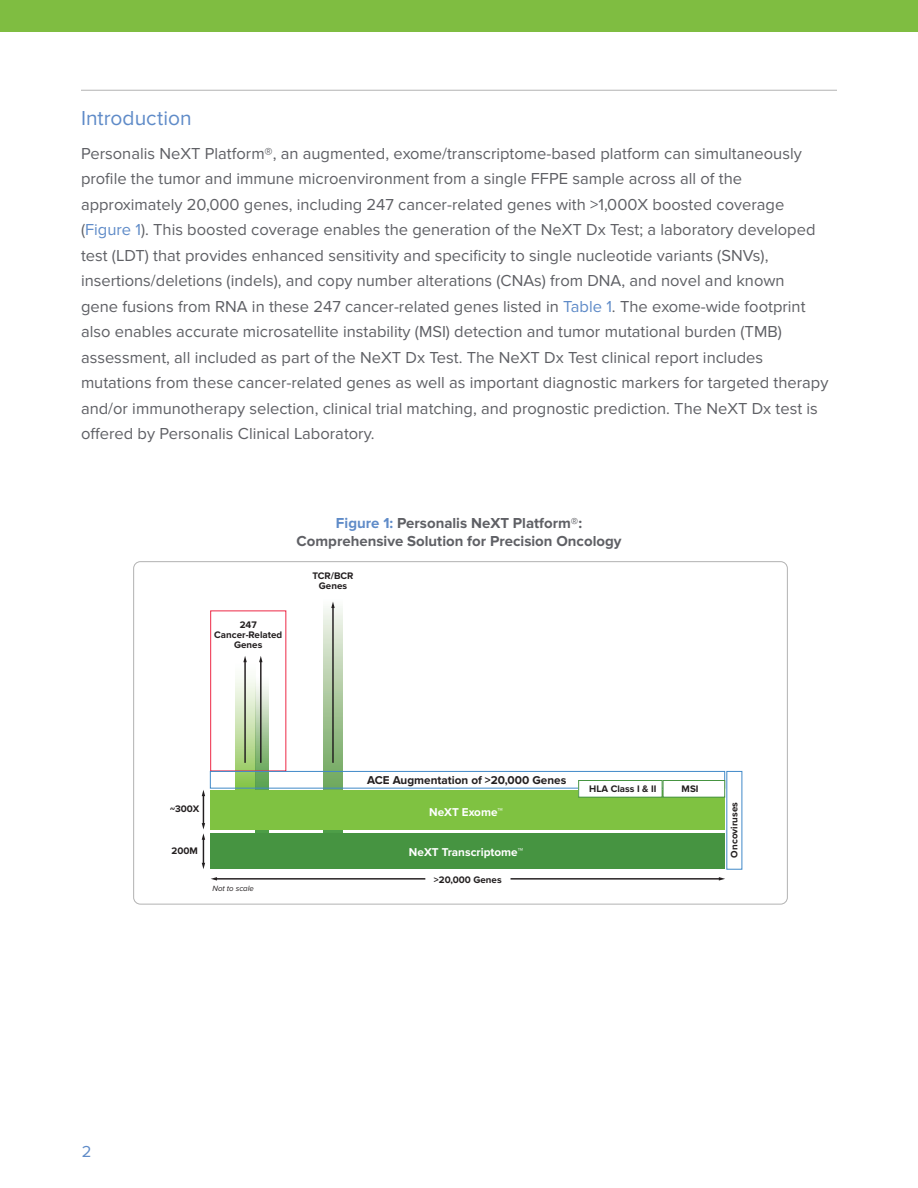
<style>
.page{position:relative;width:918px;height:1188px;background:#fff}
.page>*{position:absolute;margin:0;border:0;box-sizing:border-box;transform-origin:0 0}
.t1{font:21px "Proxima Nova";color:#5f8bc8}
.t2{font:16.5px/25.5px "Proxima Nova";color:#5f6065}
.t3{font:16.5px "Proxima Nova";color:#5f8bc8}
.t4{font:700 15px/18px "Proxima Nova";color:#5f6065;text-align:center}
.t5{font:700 11.85px "Proxima Nova";color:#231f20}
.t6{font:700 11.85px "Proxima Nova";color:#fff}
.t7{font:700 9.9px/9.9px "Proxima Nova";color:#231f20;text-align:center}
.t8{font:700 9.75px "Proxima Nova";color:#231f20}
.t9{font:italic 7.8px "Proxima Nova";color:#231f20}
.s1{color:#5f8bc8}
.s2{font-weight:600}
</style>
<div class="page">
<hr style="left:81px;top:90px;width:756px;height:1px;background:#b2b2b2">
<div style="left:0;top:0;width:918px;height:31px;background:#7fbd41"></div>
<div style="left:235px;top:661px;width:20px;height:129px;background:linear-gradient(to bottom,#fff,#8ac44f)"></div>
<svg style="left:255px;top:678px;width:13px;height:155px"></svg>
<svg style="left:324px;top:601px;width:18px;height:232px;background:#aecba2"></svg>
<div style="left:210px;top:790px;width:515px;height:39px;background:#7fc241"></div>
<div style="left:210px;top:833px;width:515px;height:36px;background:#469441"></div>
<div style="left:210px;top:610px;width:76px;height:161px;border:1px solid #ed2946"></div>
<div style="left:210px;top:771px;width:515px;height:17px;border:1px solid #4089c8"></div>
<div style="left:579px;top:781px;width:83px;height:16px;background:#fff"></div>
<div style="left:578px;top:780px;width:84px;height:17px;border:1px solid #469441"></div>
<div style="left:663px;top:781px;width:62px;height:16px;background:#fff"></div>
<div style="left:663px;top:780px;width:62px;height:17px;border:1px solid #469441"></div>
<hr style="left:244px;top:661px;width:2px;height:102px;background:#231f20">
<svg style="left:243px;top:656px;width:4px;height:6px"></svg>
<hr style="left:260px;top:661px;width:2px;height:102px;background:#231f20">
<svg style="left:259px;top:656px;width:4px;height:6px"></svg>
<hr style="left:332px;top:607px;width:2px;height:156px;background:#231f20">
<svg style="left:331px;top:602px;width:4px;height:6px"></svg>
<svg style="left:202px;top:790px;width:3px;height:79px"></svg>
<hr style="left:216px;top:878px;width:209px;height:2px;background:#231f20">
<svg style="left:211px;top:877px;width:6px;height:4px"></svg>
<hr style="left:511px;top:878px;width:209px;height:2px;background:#231f20">
<svg style="left:719px;top:877px;width:6px;height:4px"></svg>
<p class="t1" style="left:81px;top:106px;width:112px">Introduction</p>
<p class="t2" style="left:81px;top:141px;width:749px">Personalis NeXT Platform®, an augmented, exome/transcriptome-based platform can simultaneously profile the tumor and immune microenvironment from a single FFPE sample across all of the approximately 20,000 genes, including 247 cancer-related genes with &gt;1,000X boosted coverage (<span class="s1">Figure 1</span>). This boosted coverage enables the generation of the NeXT Dx Test; a laboratory developed test (LDT) that provides enhanced sensitivity and specificity to single nucleotide variants (SNVs), insertions/deletions (indels), and copy number alterations (CNAs) from DNA, and novel and known<br>gene fusions from RNA in these 247 cancer-related genes listed in <span class="s1">Table 1</span>. The exome-wide footprint also enables accurate microsatellite instability (MSI) detection and tumor mutational burden (TMB) assessment, all included as part of the NeXT Dx Test. The NeXT Dx Test clinical report includes mutations from these cancer-related genes as well as important diagnostic markers for targeted therapy and/or immunotherapy selection, clinical trial matching, and prognostic prediction. The NeXT Dx test is offered by Personalis Clinical Laboratory.</p>
<p class="t7" style="left:214px;top:620px;width:70px">247<br>Cancer-Related<br>Genes</p>
<p class="t4" style="left:297px;top:514px;width:326px"><span class="s1">Figure 1:</span> Personalis NeXT Platform<span class="s2">®</span>:<br>Comprehensive Solution for Precision Oncology</p>
<p class="t7" style="left:312px;top:571px;width:43px">TCR/BCR<br>Genes</p>
<p class="t7" style="left:170px;top:804px;width:31px">~300X</p>
<p class="t7" style="left:172px;top:846px;width:28px">200M</p>
<p class="t9" style="left:213px;top:884px;width:43px">Not to scale</p>
<p class="t5" style="left:367px;top:773px;width:201px">ACE Augmentation of &gt;20,000 Genes</p>
<p class="t6" style="left:429px;top:805px;width:75px">NeXT Exome™</p>
<p class="t6" style="left:409px;top:845px;width:116px">NeXT Transcriptome™</p>
<p class="t7" style="left:434px;top:875px;width:69px">&gt;20,000 Genes</p>
<p class="t7" style="left:589px;top:784px;width:69px">HLA Class I &amp; II</p>
<p class="t7" style="left:682px;top:784px;width:18px">MSI</p>
<p class="t8" style="left:729px;top:858px;width:57px;rotate:-90deg">Oncoviruses</p>
<p class="t3" style="left:82px;top:1142px;width:11px">2</p>
</div>
